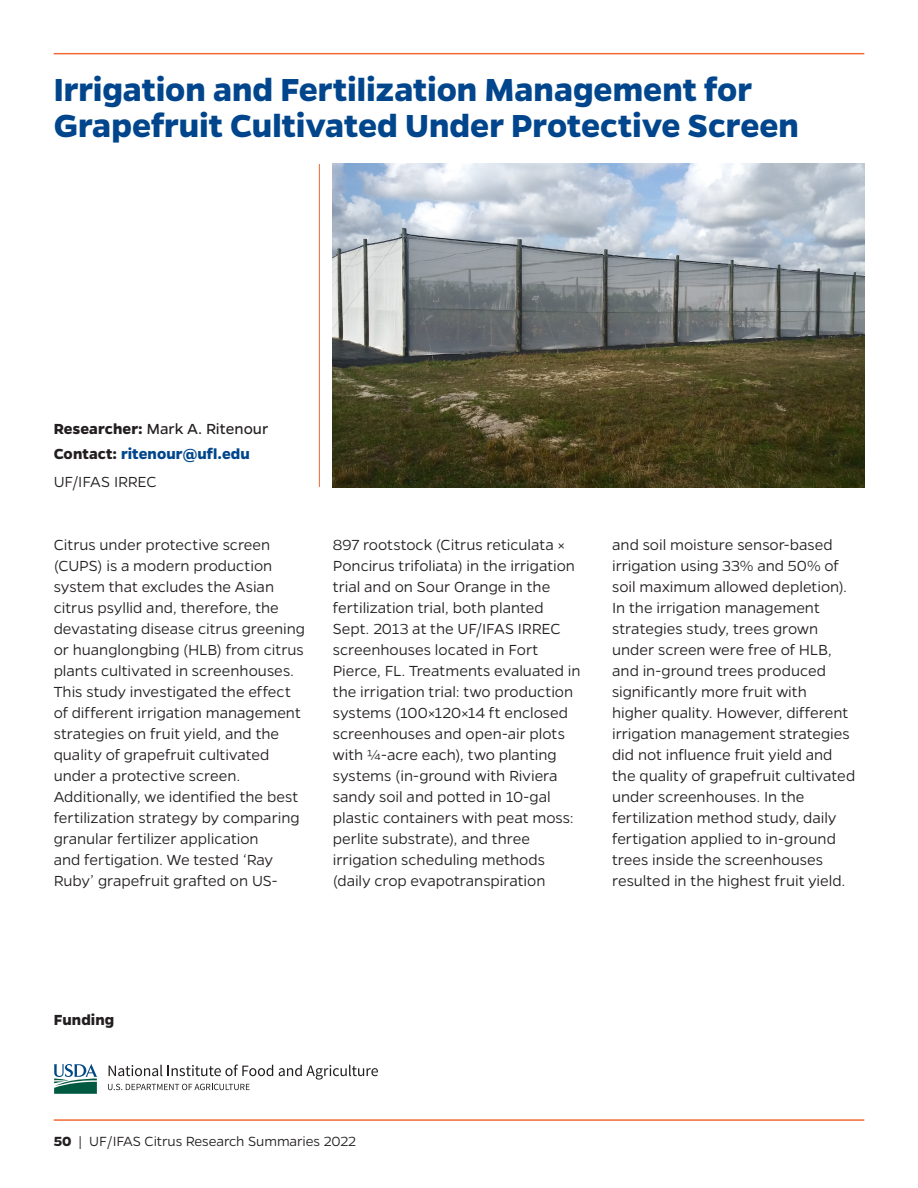
<style>
.page{position:relative;width:918px;height:1188px;background:#fff}
.page>*{position:absolute;margin:0;border:0;box-sizing:border-box;transform-origin:0 0}
.H1_-_Header{font:700 36px/36px "Gentona";color:#01468c}
.P_-_body_no_indent{font:300 16.5px/21px "Gentona";color:#231f20}
.P_-_body_author{font:16.5px "Gentona";color:#231f20}
.P_-_contact_name{font:700 16.5px "Gentona";letter-spacing:.005em;color:#01468c}
.P_-_body_no_indent-2{font:700 16.5px "Gentona";letter-spacing:.005em;color:#231f20}
.t1{font:300 15px "Gentona";letter-spacing:-.005em;color:#231f20}
.s1{font-weight:700}
.s2{color:#231f20}
</style>
<div class="page">
<hr style="left:54px;top:53px;width:810px;height:1px;background:#f26935">
<hr style="left:54px;top:1119px;width:810px;height:1px;background:#f26935">
<hr style="left:319px;top:164px;width:1px;height:323px;background:#f26935">
<img style="left:333px;top:164px;width:531px;height:323px">
<svg style="left:108px;top:1064px;width:270px;height:26px"></svg>
<svg style="left:54px;top:1064px;width:43px;height:29px"></svg>
<h1 class="H1_-_Header" style="left:54px;top:71px;width:746px">Irrigation and Fertilization Management for<br>Grapefruit Cultivated Under Protective Screen</h1>
<p class="P_-_body_author" style="left:54px;top:420px;width:216px"><span class="s1">Researcher:</span> Mark A. Ritenour</p>
<p class="P_-_contact_name" style="left:54px;top:444px;width:198px"><span class="s2">Contact:</span> ritenour@ufl.edu</p>
<p class="P_-_body_no_indent" style="left:54px;top:471px;width:105px">UF/IFAS IRREC</p>
<p class="P_-_body_no_indent" style="left:54px;top:534px;width:252px">Citrus under protective screen (CUPS) is a modern production system that excludes the Asian citrus psyllid and, therefore, the devastating disease citrus greening or huanglongbing (HLB) from citrus plants cultivated in screenhouses.<br>This study investigated the effect of different irrigation management strategies on fruit yield, and the quality of grapefruit cultivated under a protective screen.<br>Additionally, we identified the best fertilization strategy by comparing granular fertilizer application<br>and fertigation. We tested ‘Ray Ruby’ grapefruit grafted on US-</p>
<p class="P_-_body_no_indent" style="left:333px;top:534px;width:249px">897 rootstock (Citrus reticulata × Poncirus trifoliata) in the irrigation trial and on Sour Orange in the fertilization trial, both planted Sept. 2013 at the UF/IFAS IRREC screenhouses located in Fort Pierce, FL. Treatments evaluated in the irrigation trial: two production systems (100×120×14 ft enclosed screenhouses and open-air plots with ¼-acre each), two planting systems (in-ground with Riviera sandy soil and potted in 10-gal plastic containers with peat moss: perlite substrate), and three irrigation scheduling methods (daily crop evapotranspiration</p>
<p class="P_-_body_no_indent" style="left:612px;top:534px;width:244px">and soil moisture sensor-based irrigation using 33% and 50% of soil maximum allowed depletion).<br>In the irrigation management strategies study, trees grown under screen were free of HLB, and in-ground trees produced significantly more fruit with higher quality. However, different irrigation management strategies did not influence fruit yield and the quality of grapefruit cultivated under screenhouses. In the fertilization method study, daily fertigation applied to in-ground trees inside the screenhouses resulted in the highest fruit yield.</p>
<p class="P_-_body_no_indent-2" style="left:54px;top:1010px;width:62px">Funding</p>
<p class="t1" style="left:54px;top:1132px;width:304px"><span class="s1">50</span> | UF/IFAS Citrus Research Summaries 2022</p>
</div>
